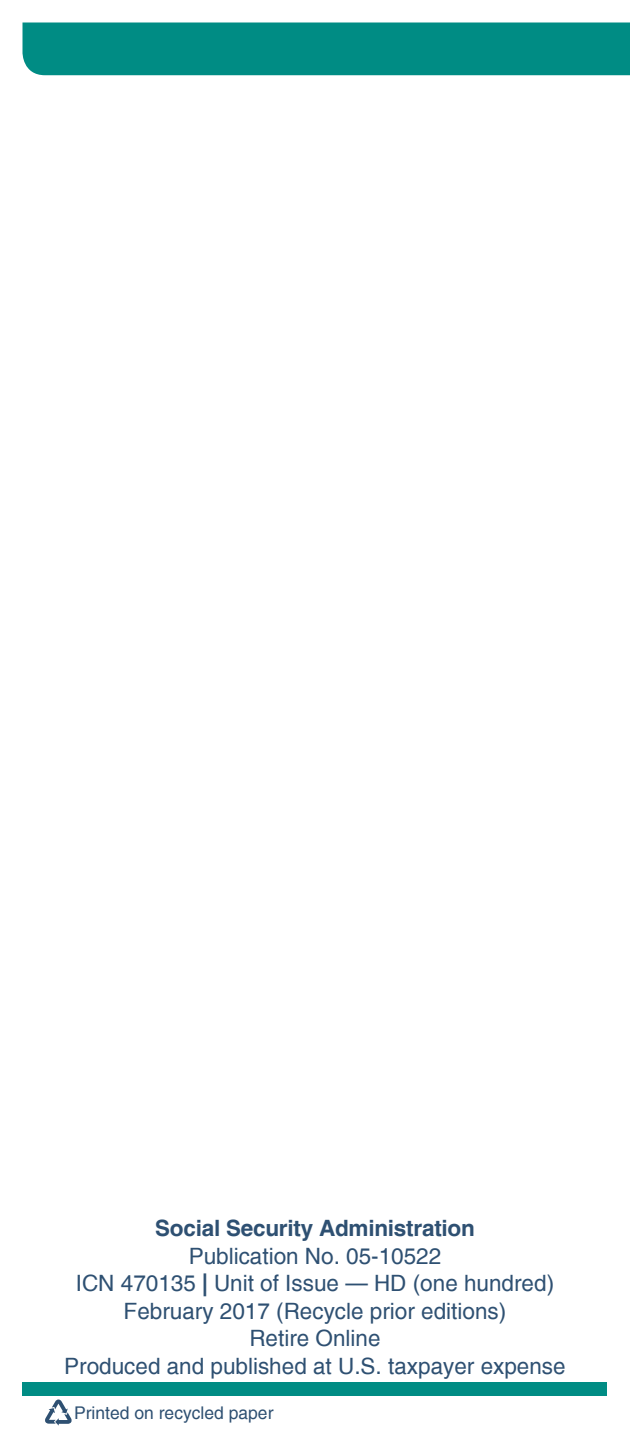
<style>
.page{position:relative;width:630px;height:1440px;background:#fff}
.page>*{position:absolute;margin:0;border:0;box-sizing:border-box;transform-origin:0 0}
.t1{font:22.5px "Helvetica";color:#2e5072}
.t2{font:700 22.5px "Helvetica";letter-spacing:-.01em;color:#2e5072}
.t3{font:17.5px "Helvetica";color:#2e5072}
.s1{font-weight:700}
</style>
<div class="page">
<div style="left:22px;top:22px;width:608px;height:53px;background:#008c84"></div>
<div style="left:22px;top:1382px;width:586px;height:14px;background:#008c84"></div>
<svg style="left:45px;top:1399px;width:27px;height:27px"></svg>
<p class="t2" style="left:155px;top:1215px;width:321px">Social Security Administration</p>
<p class="t1" style="left:189px;top:1243px;width:254px">Publication No. 05-10522</p>
<p class="t1" style="left:76px;top:1270px;width:480px">ICN 470135 <span class="s1">|</span> Unit of Issue — HD (one hundred)</p>
<p class="t1" style="left:124px;top:1298px;width:384px">February 2017 (Recycle prior editions)</p>
<p class="t1" style="left:249px;top:1325px;width:133px">Retire Online</p>
<p class="t1" style="left:64px;top:1353px;width:503px">Produced and published at U.S. taxpayer expense</p>
<p class="t3" style="left:74px;top:1403px;width:201px">Printed on recycled paper</p>
</div>
